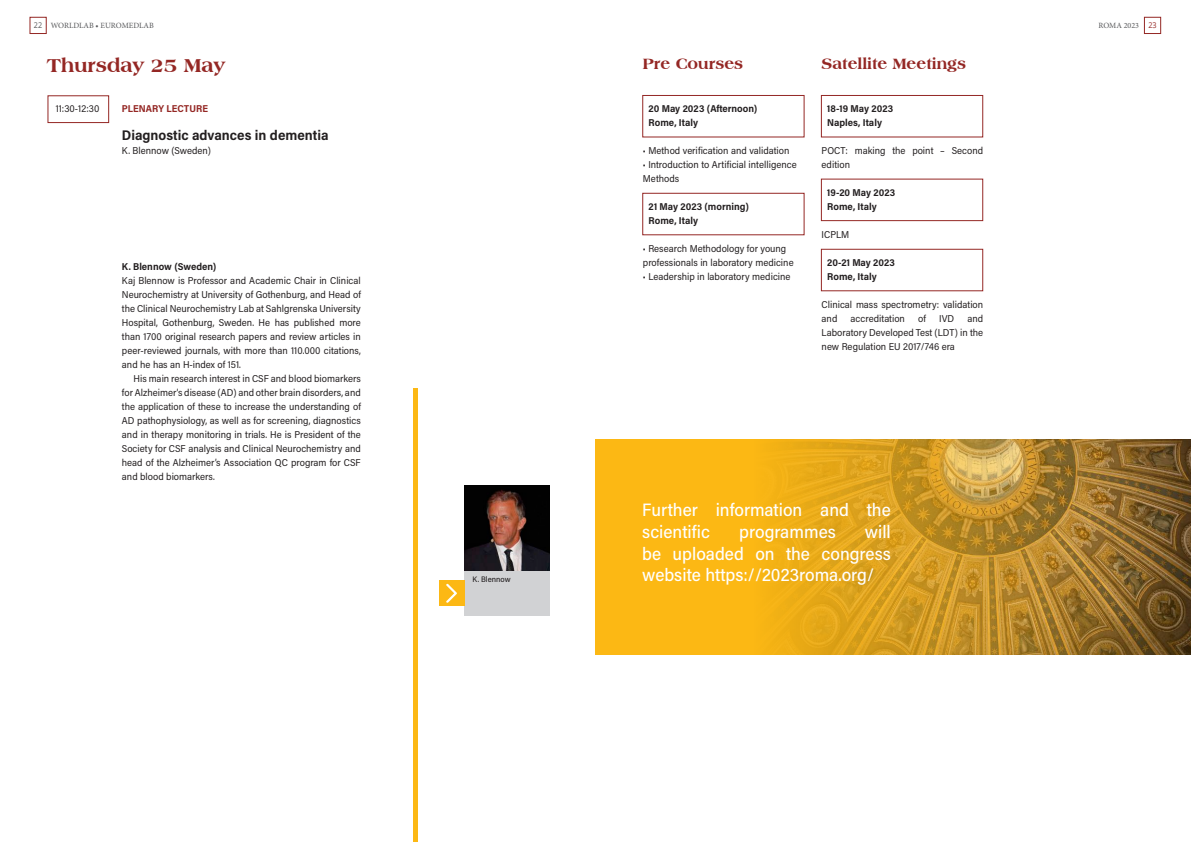
<style>
.page{position:relative;width:1191px;height:842px;background:#fff}
.page>*{position:absolute;margin:0;border:0;box-sizing:border-box;transform-origin:0 0}
.t1{font:800 20px "Americana BT";color:#942724}
.t2{font:500 18px/21.6px "Acumin Pro Semi Cond";color:#fff}
.t3{font:800 16px "Americana BT";color:#942724}
.t4{font:700 14px "Acumin Pro Semi Cond";color:#231f20}
.t5{font:10px/14px "Acumin Pro Semi Cond";color:#231f20}
.t6{font:700 10px/14px "Acumin Pro Semi Cond";color:#231f20}
.t7{font:700 10px "Acumin Pro Semi Cond";color:#942724}
.t8{font:8px "Minion Pro";color:#57585a}
.t9{font:500 8px "Acumin Pro Semi Cond";color:#231f20}
.s1{font-family:"Open Sans"}
.s2{font-family:"Open Sans";color:#942724}
</style>
<div class="page">
<div style="left:29px;top:17px;width:18px;height:17px;border:1px solid #942724"></div>
<div style="left:1144px;top:17px;width:17px;height:17px;border:1px solid #942724"></div>
<div style="left:642px;top:95px;width:162px;height:42px;border:1px solid #942724"></div>
<div style="left:642px;top:193px;width:162px;height:42px;border:1px solid #942724"></div>
<div style="left:821px;top:95px;width:162px;height:42px;border:1px solid #942724"></div>
<div style="left:821px;top:179px;width:162px;height:42px;border:1px solid #942724"></div>
<div style="left:821px;top:249px;width:162px;height:42px;border:1px solid #942724"></div>
<svg style="left:595px;top:439px;width:596px;height:216px;background:#ce9822"></svg>
<div style="left:47px;top:95px;width:62px;height:28px;border:1px solid #942724"></div>
<div style="left:464px;top:570px;width:85px;height:45px;background:#d1d2d4"></div>
<img style="left:464px;top:485px;width:85px;height:85px">
<div style="left:439px;top:580px;width:25px;height:26px;background:#fcb814"></div>
<svg style="left:446px;top:584px;width:11px;height:19px"></svg>
<hr style="left:413px;top:389px;width:4px;height:453px;background:#fcb814">
<p class="t8" style="left:34px;top:20px;width:121px"><span class="s1">22</span> WORLDLAB • EUROMEDLAB</p>
<p class="t8" style="left:1098px;top:20px;width:60px">ROMA 2023 <span class="s2">23</span></p>
<h1 class="t1" style="left:47px;top:53px;width:180px">Thursday 25 May</h1>
<h3 class="t3" style="left:643px;top:54px;width:102px">Pre Courses</h3>
<h3 class="t3" style="left:821px;top:54px;width:146px">Satellite Meetings</h3>
<p class="t5" style="left:56px;top:101px;width:45px">11:30-12:30</p>
<p class="t7" style="left:122px;top:102px;width:88px">PLENARY LECTURE</p>
<h3 class="t4" style="left:122px;top:125px;width:208px">Diagnostic advances in dementia</h3>
<p class="t5" style="left:122px;top:143px;width:90px">K. Blennow (Sweden)</p>
<p class="t6" style="left:122px;top:259px;width:96px">K. Blennow (Sweden)</p>
<p class="t5" style="left:122px;top:273px;width:240px;text-align:justify">Kaj Blennow is Professor and Academic Chair in Clinical Neurochemistry at University of Gothenburg, and Head of the Clinical Neurochemistry Lab at Sahlgrenska University Hospital, Gothenburg, Sweden. He has published more than 1700 original research papers and review articles in peer-reviewed journals, with more than 110.000 citations, and he has an H-index of 151.</p>
<p class="t5" style="left:122px;top:371px;width:240px;text-align:justify;text-indent:12px">His main research interest in CSF and blood biomarkers for Alzheimer’s disease (AD) and other brain disorders, and the application of these to increase the understanding of AD pathophysiology, as well as for screening, diagnostics and in therapy monitoring in trials. He is President of the Society for CSF analysis and Clinical Neurochemistry and head of the Alzheimer’s Association QC program for CSF and blood biomarkers.</p>
<p class="t6" style="left:648px;top:101px;width:110px">20 May 2023 (Afternoon)<br>Rome, Italy</p>
<p class="t5" style="left:643px;top:143px;width:148px">• Method verification and validation</p>
<p class="t5" style="left:643px;top:157px;width:155px">• Introduction to Artificial intelligence<br>Methods</p>
<p class="t6" style="left:648px;top:199px;width:102px">21 May 2023 (morning)<br>Rome, Italy</p>
<p class="t5" style="left:643px;top:241px;width:152px">• Research Methodology for young professionals in laboratory medicine</p>
<p class="t5" style="left:643px;top:269px;width:149px">• Leadership in laboratory medicine</p>
<p class="t6" style="left:827px;top:101px;width:67px">18-19 May 2023<br>Naples, Italy</p>
<p class="t5" style="left:821px;top:143px;width:163px">POCT: making the point – Second edition</p>
<p class="t6" style="left:827px;top:185px;width:69px">19-20 May 2023<br>Rome, Italy</p>
<p class="t5" style="left:821px;top:227px;width:29px">ICPLM</p>
<p class="t6" style="left:827px;top:255px;width:69px">20-21 May 2023<br>Rome, Italy</p>
<p class="t5" style="left:821px;top:297px;width:163px">Clinical mass spectrometry: validation and</p>
<p class="t5" style="left:850px;top:311px;width:56px">accreditation</p>
<p class="t5" style="left:918px;top:311px;width:9px">of</p>
<p class="t5" style="left:939px;top:311px;width:17px">IVD</p>
<p class="t5" style="left:821px;top:311px;width:163px;text-align:justify;text-indent:146px">and Laboratory Developed Test (LDT) in the new Regulation EU 2017/746 era</p>
<p class="t9" style="left:472px;top:574px;width:40px">K. Blennow</p>
<h2 class="t2" style="left:642px;top:499px;width:250px">Further information and the scientific</h2>
<h2 class="t2" style="left:642px;top:520px;width:250px;text-align:justify;text-indent:223px">will be uploaded on the congress website https://2023roma.org/</h2>
<h2 class="t2" style="left:739px;top:520px;width:98px">programmes</h2>
</div>
